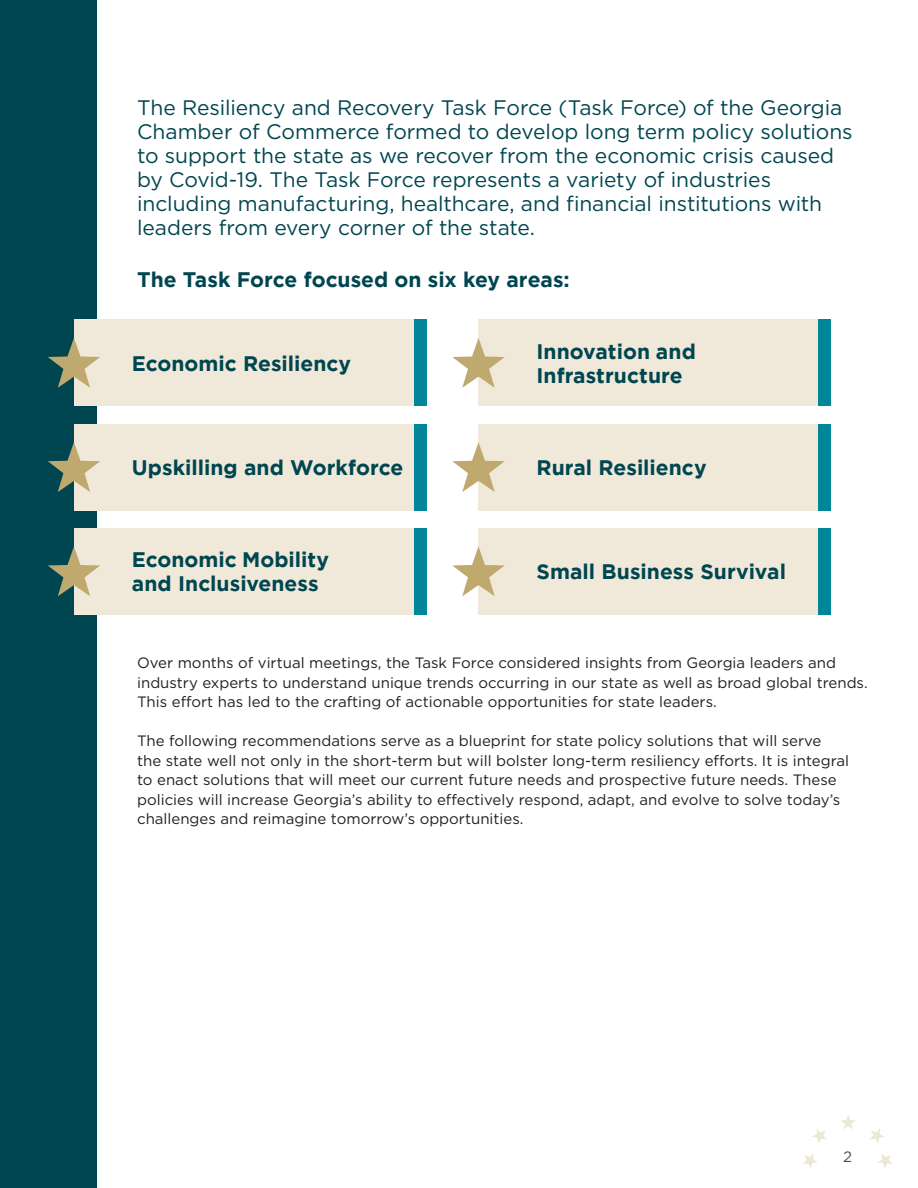
<style>
.page{position:relative;width:918px;height:1188px;background:#fff}
.page>*{position:absolute;margin:0;border:0;box-sizing:border-box;transform-origin:0 0}
.t1{font:21px/24px "Gotham";letter-spacing:-.005em;color:#004650}
.t2{font:700 21px/24px "Gotham";color:#004650}
.t3{font:15px/19.5px "Gotham";color:#231f20}
.t4{font:15px "Gotham";color:#4b4e53}
</style>
<div class="page">
<svg style="left:841px;top:1115px;width:15px;height:14px"></svg>
<svg style="left:812px;top:1128px;width:15px;height:15px"></svg>
<svg style="left:870px;top:1129px;width:15px;height:14px"></svg>
<svg style="left:803px;top:1154px;width:15px;height:14px"></svg>
<svg style="left:878px;top:1154px;width:15px;height:14px"></svg>
<div style="left:0;top:0;width:97px;height:1188px;background:#004650"></div>
<div style="left:74px;top:320px;width:353px;height:86px;background:#f0e9da"></div>
<div style="left:479px;top:320px;width:352px;height:86px;background:#f0e9da"></div>
<div style="left:74px;top:424px;width:353px;height:86px;background:#f0e9da"></div>
<div style="left:479px;top:424px;width:352px;height:86px;background:#f0e9da"></div>
<div style="left:74px;top:528px;width:353px;height:87px;background:#f0e9da"></div>
<div style="left:479px;top:528px;width:352px;height:87px;background:#f0e9da"></div>
<div style="left:414px;top:320px;width:13px;height:86px;background:#008599"></div>
<div style="left:819px;top:320px;width:12px;height:86px;background:#008599"></div>
<div style="left:414px;top:424px;width:13px;height:86px;background:#008599"></div>
<div style="left:819px;top:424px;width:12px;height:86px;background:#008599"></div>
<div style="left:414px;top:528px;width:13px;height:87px;background:#008599"></div>
<div style="left:819px;top:528px;width:12px;height:87px;background:#008599"></div>
<svg style="left:48px;top:338px;width:52px;height:50px"></svg>
<svg style="left:452px;top:338px;width:53px;height:50px"></svg>
<svg style="left:48px;top:442px;width:52px;height:50px"></svg>
<svg style="left:452px;top:442px;width:53px;height:50px"></svg>
<svg style="left:48px;top:546px;width:52px;height:50px"></svg>
<svg style="left:452px;top:546px;width:53px;height:50px"></svg>
<h2 class="t1" style="left:137px;top:95px;width:717px">The Resiliency and Recovery Task Force (Task Force) of the Georgia Chamber of Commerce formed to develop long term policy solutions to support the state as we recover from the economic crisis caused by Covid-19. The Task Force represents a variety of industries including manufacturing, healthcare, and financial institutions with leaders from every corner of the state.</h2>
<h2 class="t2" style="left:137px;top:267px;width:434px">The Task Force focused on six key areas:</h2>
<h2 class="t2" style="left:132px;top:351px;width:221px">Economic Resiliency</h2>
<h2 class="t2" style="left:536px;top:339px;width:161px">Innovation and<br>Infrastructure</h2>
<h2 class="t2" style="left:132px;top:455px;width:273px">Upskilling and Workforce</h2>
<h2 class="t2" style="left:536px;top:455px;width:172px">Rural Resiliency</h2>
<h2 class="t2" style="left:132px;top:547px;width:199px">Economic Mobility and Inclusiveness</h2>
<h2 class="t2" style="left:536px;top:559px;width:251px">Small Business Survival</h2>
<p class="t3" style="left:137px;top:653px;width:732px">Over months of virtual meetings, the Task Force considered insights from Georgia leaders and industry experts to understand unique trends occurring in our state as well as broad global trends.<br>This effort has led to the crafting of actionable opportunities for state leaders.</p>
<p class="t3" style="left:137px;top:731px;width:713px">The following recommendations serve as a blueprint for state policy solutions that will serve the state well not only in the short-term but will bolster long-term resiliency efforts. It is integral to enact solutions that will meet our current future needs and prospective future needs. These policies will increase Georgia’s ability to effectively respond, adapt, and evolve to solve today’s challenges and reimagine tomorrow’s opportunities.</p>
<p class="t4" style="left:843px;top:1149px;width:10px">2</p>
</div>
